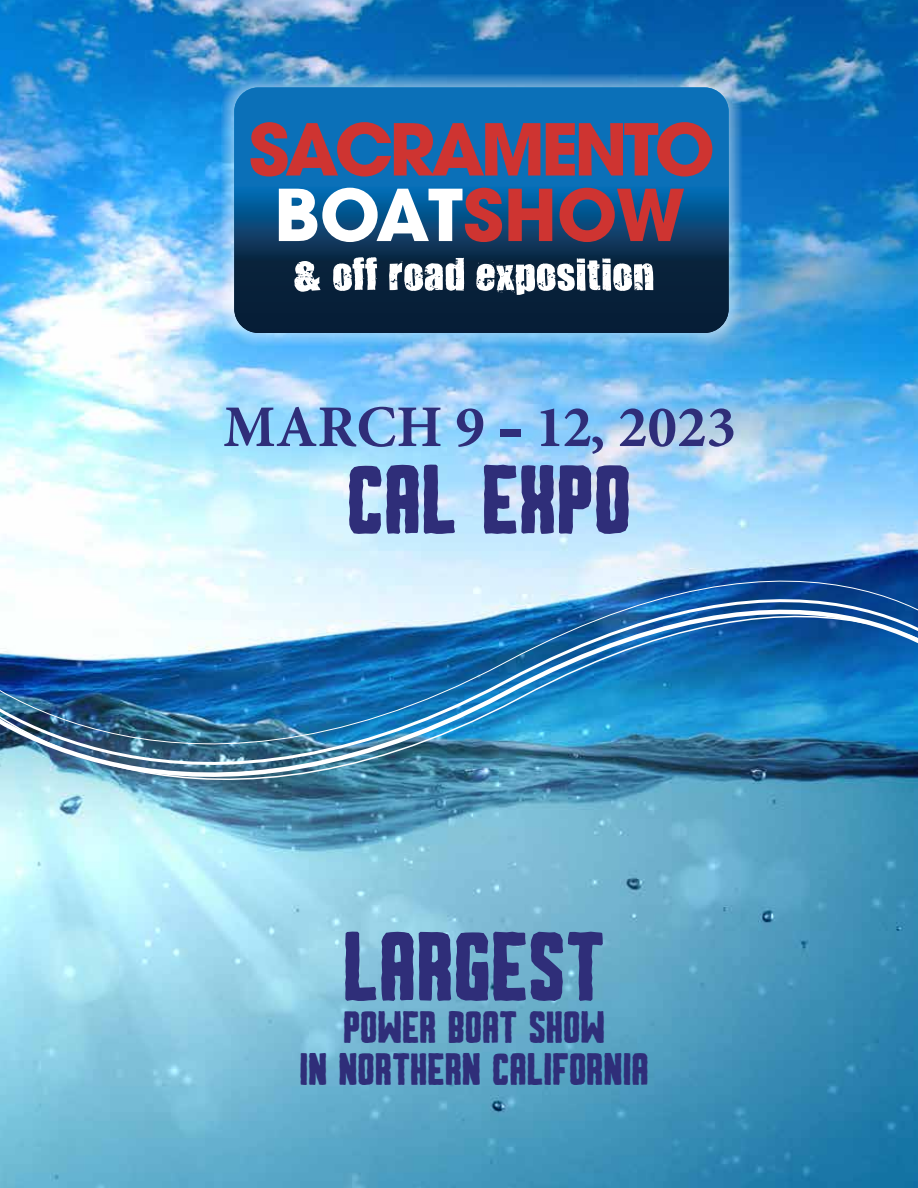
<style>
.page{position:relative;width:918px;height:1188px;background:#fff}
.page>*{position:absolute;margin:0;border:0;box-sizing:border-box;transform-origin:0 0}
.t1{font:97.5px "Sumac Rocky";color:#2f2e79}
.t2{font:700 59.1px "Minion Pro";color:#2f2e79}
.t3{font:45px/42px "Sumac Rocky";color:#2f2e79;text-align:center}
.s1{font-family:"Neutra Text Bold Alt";font-weight:400}
</style>
<div class="page">
<img style="left:0;top:782px;width:918px;height:406px">
<img style="left:0;top:0;width:918px;height:782px">
<div style="left:221px;top:74px;width:521px;height:273px;background:#fff;opacity:.86"></div>
<svg style="left:234px;top:87px;width:495px;height:246px;background:#0a4675"></svg>
<svg style="left:251px;top:122px;width:289px;height:55px;background:#7b4d69"></svg>
<svg style="left:546px;top:122px;width:166px;height:55px;background:#804b66"></svg>
<svg style="left:279px;top:188px;width:223px;height:54px"></svg>
<svg style="left:508px;top:189px;width:44px;height:52px;background:#903d4c"></svg>
<svg style="left:560px;top:188px;width:124px;height:54px;background:#744158"></svg>
<svg style="left:294px;top:261px;width:26px;height:31px"></svg>
<svg style="left:333px;top:257px;width:44px;height:34px"></svg>
<svg style="left:389px;top:258px;width:75px;height:33px"></svg>
<svg style="left:476px;top:258px;width:178px;height:37px"></svg>
<h2 class="t2" style="left:223px;top:386px;width:514px">MARCH 9 <span class="s1">–</span> 12, 2023</h2>
<h1 class="t1" style="left:347px;top:444px;width:286px">CAL EXPO</h1>
<h1 class="t1" style="left:343px;top:911px;width:264px">LARGEST</h1>
<p class="t3" style="left:299px;top:1006px;width:351px">POWER BOAT SHOW<br>IN NORTHERN CALIFORNIA</p>
</div>
